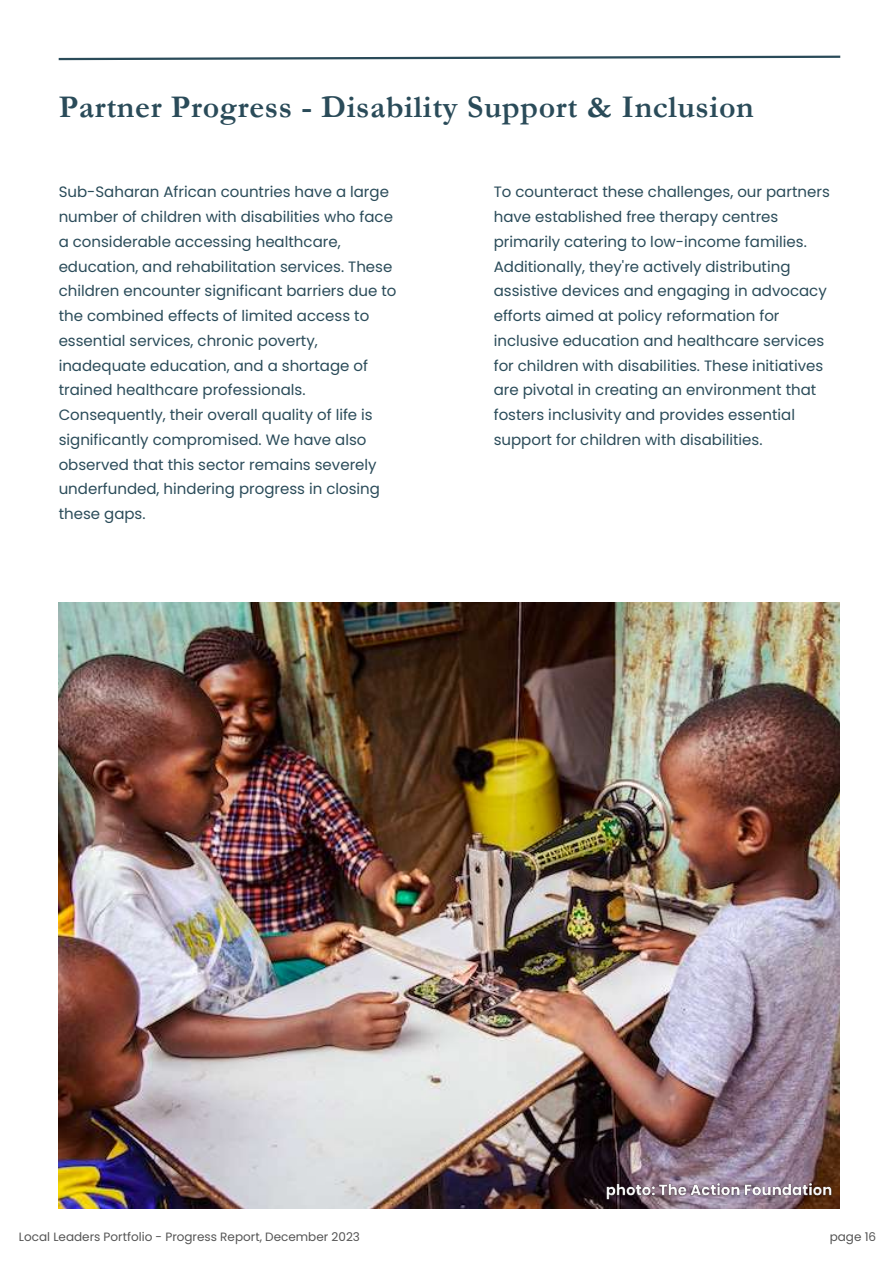
<style>
.page{position:relative;width:893px;height:1264px;background:#fff}
.page>*{position:absolute;margin:0;border:0;box-sizing:border-box;transform-origin:0 0}
.t1{font:700 31.8px "Garamond";letter-spacing:.02em;color:#2a4b59}
.t2{font:15px/24.8px "Poppins";color:#2a4b59}
.t3{font:12px "Poppins";color:#545454}
</style>
<div class="page">
<svg style="left:58px;top:55px;width:783px;height:6px"></svg>
<img style="left:59px;top:602px;width:780px;height:606px">
<img style="left:600px;top:1178px;width:237px;height:27px">
<h1 class="t1" style="left:59px;top:90px;width:696px">Partner Progress - Disability Support &amp; Inclusion</h1>
<p class="t2" style="left:59px;top:180px;width:339px">Sub-Saharan African countries have a large number of children with disabilities who face a considerable accessing healthcare, education, and rehabilitation services. These children encounter significant barriers due to the combined effects of limited access to essential services, chronic poverty, inadequate education, and a shortage of trained healthcare professionals.<br>Consequently, their overall quality of life is significantly compromised. We have also observed that this sector remains severely underfunded, hindering progress in closing these gaps.</p>
<p class="t2" style="left:493px;top:180px;width:337px">To counteract these challenges, our partners have established free therapy centres primarily catering to low-income families.<br>Additionally, they're actively distributing assistive devices and engaging in advocacy efforts aimed at policy reformation for inclusive education and healthcare services for children with disabilities. These initiatives are pivotal in creating an environment that fosters inclusivity and provides essential support for children with disabilities.</p>
<p class="t3" style="left:19px;top:1227px;width:342px">Local Leaders Portfolio - Progress Report, December 2023</p>
<p class="t3" style="left:829px;top:1227px;width:48px">page 16</p>
</div>
